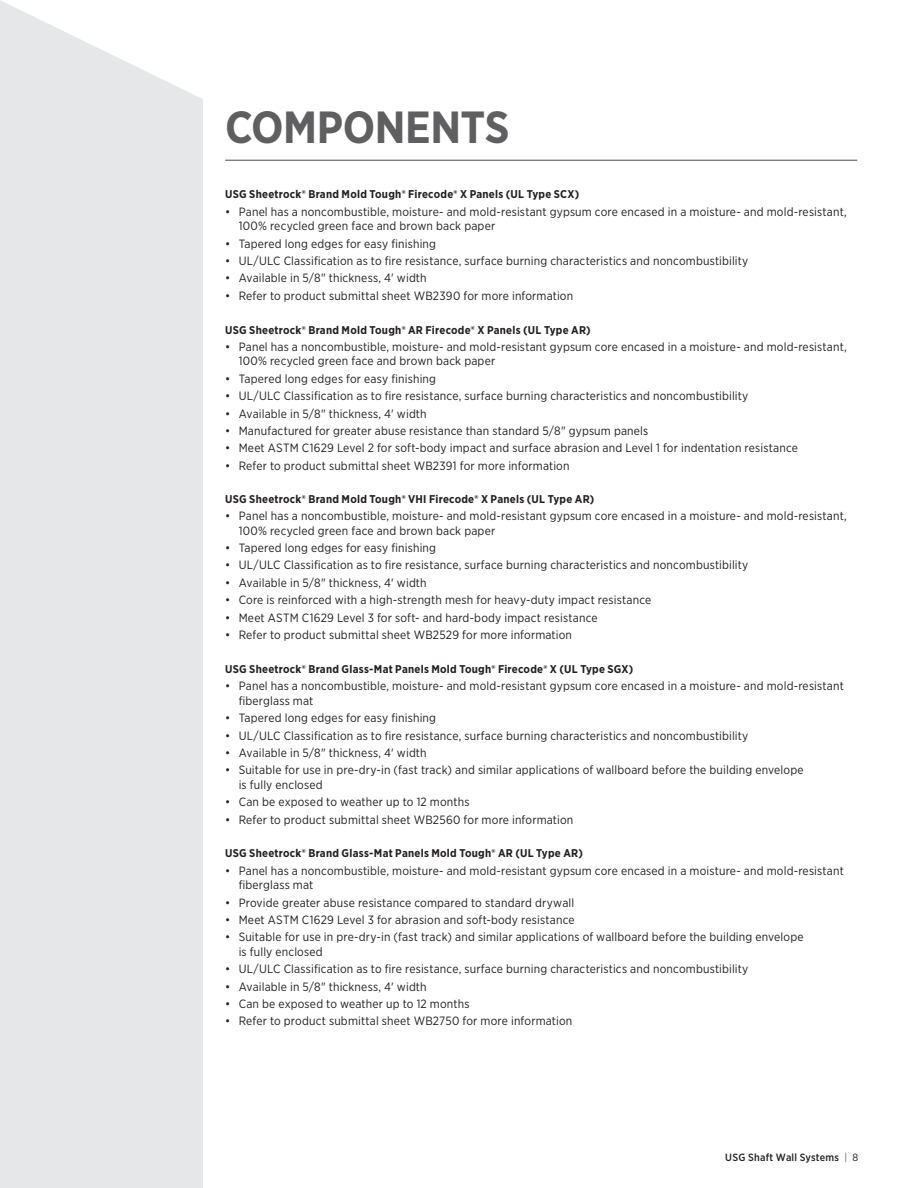
<style>
.page{position:relative;width:918px;height:1188px;background:#fff}
.page>*{position:absolute;margin:0;border:0;box-sizing:border-box;transform-origin:0 0}
.t1{font:700 45px "Gotham Narrow";letter-spacing:-.01em;color:#5f5f62}
.t2{font:12px/14.4px "Gotham Narrow";letter-spacing:.015em;color:#231f20}
.t3{font:700 11.25px "Gotham Narrow";letter-spacing:.02em;color:#231f20}
.t4{font:500 10.5px "Gotham Narrow";letter-spacing:.025em;color:#231f20}
.s1{font-weight:300}
.s2{font-weight:400}
</style>
<div class="page">
<div style="left:0;top:0;width:203px;height:1188px;background:#e6e7e9"></div>
<hr style="left:225px;top:160px;width:632px;height:1px;background:#5f5f62">
<h1 class="t1" style="left:225px;top:100px;width:286px">COMPONENTS</h1>
<p class="t3" style="left:225px;top:188px;width:356px">USG Sheetrock® Brand Mold Tough® Firecode® X Panels (UL Type SCX)</p>
<p class="t2" style="left:239px;top:204px;width:610px;text-indent:-14px">• Panel has a noncombustible, moisture- and mold-resistant gypsum core encased in a moisture- and mold-resistant,<br>100% recycled green face and brown back paper</p>
<p class="t2" style="left:225px;top:236px;width:212px">• Tapered long edges for easy finishing</p>
<p class="t2" style="left:225px;top:253px;width:525px">• UL/ULC Classification as to fire resistance, surface burning characteristics and noncombustibility</p>
<p class="t2" style="left:225px;top:271px;width:203px">• Available in 5/8" thickness, 4' width</p>
<p class="t2" style="left:225px;top:288px;width:350px">• Refer to product submittal sheet WB2390 for more information</p>
<p class="t3" style="left:225px;top:323px;width:367px">USG Sheetrock® Brand Mold Tough® AR Firecode® X Panels (UL Type AR)</p>
<p class="t2" style="left:239px;top:340px;width:610px;text-indent:-14px">• Panel has a noncombustible, moisture- and mold-resistant gypsum core encased in a moisture- and mold-resistant,<br>100% recycled green face and brown back paper</p>
<p class="t2" style="left:225px;top:371px;width:212px">• Tapered long edges for easy finishing</p>
<p class="t2" style="left:225px;top:389px;width:525px">• UL/ULC Classification as to fire resistance, surface burning characteristics and noncombustibility</p>
<p class="t2" style="left:225px;top:406px;width:203px">• Available in 5/8" thickness, 4' width</p>
<p class="t2" style="left:225px;top:424px;width:425px">• Manufactured for greater abuse resistance than standard 5/8" gypsum panels</p>
<p class="t2" style="left:225px;top:441px;width:574px">• Meet ASTM C1629 Level 2 for soft-body impact and surface abrasion and Level 1 for indentation resistance</p>
<p class="t2" style="left:225px;top:458px;width:346px">• Refer to product submittal sheet WB2391 for more information</p>
<p class="t3" style="left:225px;top:492px;width:371px">USG Sheetrock® Brand Mold Tough® VHI Firecode® X Panels (UL Type AR)</p>
<p class="t2" style="left:239px;top:509px;width:610px;text-indent:-14px">• Panel has a noncombustible, moisture- and mold-resistant gypsum core encased in a moisture- and mold-resistant,<br>100% recycled green face and brown back paper</p>
<p class="t2" style="left:225px;top:541px;width:212px">• Tapered long edges for easy finishing</p>
<p class="t2" style="left:225px;top:558px;width:525px">• UL/ULC Classification as to fire resistance, surface burning characteristics and noncombustibility</p>
<p class="t2" style="left:225px;top:575px;width:203px">• Available in 5/8" thickness, 4' width</p>
<p class="t2" style="left:225px;top:593px;width:428px">• Core is reinforced with a high-strength mesh for heavy-duty impact resistance</p>
<p class="t2" style="left:225px;top:610px;width:374px">• Meet ASTM C1629 Level 3 for soft- and hard-body impact resistance</p>
<p class="t2" style="left:225px;top:628px;width:348px">• Refer to product submittal sheet WB2529 for more information</p>
<p class="t3" style="left:225px;top:662px;width:410px">USG Sheetrock® Brand Glass-Mat Panels Mold Tough® Firecode® X (UL Type SGX)</p>
<p class="t2" style="left:239px;top:679px;width:607px;text-indent:-14px">• Panel has a noncombustible, moisture- and mold-resistant gypsum core encased in a moisture- and mold-resistant fiberglass mat</p>
<p class="t2" style="left:225px;top:711px;width:212px">• Tapered long edges for easy finishing</p>
<p class="t2" style="left:225px;top:728px;width:525px">• UL/ULC Classification as to fire resistance, surface burning characteristics and noncombustibility</p>
<p class="t2" style="left:225px;top:745px;width:203px">• Available in 5/8" thickness, 4' width</p>
<p class="t2" style="left:239px;top:763px;width:566px;text-indent:-14px">• Suitable for use in pre-dry-in (fast track) and similar applications of wallboard before the building envelope is fully enclosed</p>
<p class="t2" style="left:225px;top:795px;width:246px">• Can be exposed to weather up to 12 months</p>
<p class="t2" style="left:225px;top:812px;width:350px">• Refer to product submittal sheet WB2560 for more information</p>
<p class="t3" style="left:225px;top:847px;width:359px">USG Sheetrock® Brand Glass-Mat Panels Mold Tough® AR (UL Type AR)</p>
<p class="t2" style="left:239px;top:863px;width:607px;text-indent:-14px">• Panel has a noncombustible, moisture- and mold-resistant gypsum core encased in a moisture- and mold-resistant fiberglass mat</p>
<p class="t2" style="left:225px;top:895px;width:351px">• Provide greater abuse resistance compared to standard drywall</p>
<p class="t2" style="left:225px;top:913px;width:351px">• Meet ASTM C1629 Level 3 for abrasion and soft-body resistance</p>
<p class="t2" style="left:239px;top:930px;width:566px;text-indent:-14px">• Suitable for use in pre-dry-in (fast track) and similar applications of wallboard before the building envelope is fully enclosed</p>
<p class="t2" style="left:225px;top:962px;width:525px">• UL/ULC Classification as to fire resistance, surface burning characteristics and noncombustibility</p>
<p class="t2" style="left:225px;top:979px;width:203px">• Available in 5/8" thickness, 4' width</p>
<p class="t2" style="left:225px;top:997px;width:246px">• Can be exposed to weather up to 12 months</p>
<p class="t2" style="left:225px;top:1014px;width:349px">• Refer to product submittal sheet WB2750 for more information</p>
<p class="t4" style="left:725px;top:1151px;width:134px">USG Shaft Wall Systems <span class="s1">|</span> <span class="s2">8</span></p>
</div>
